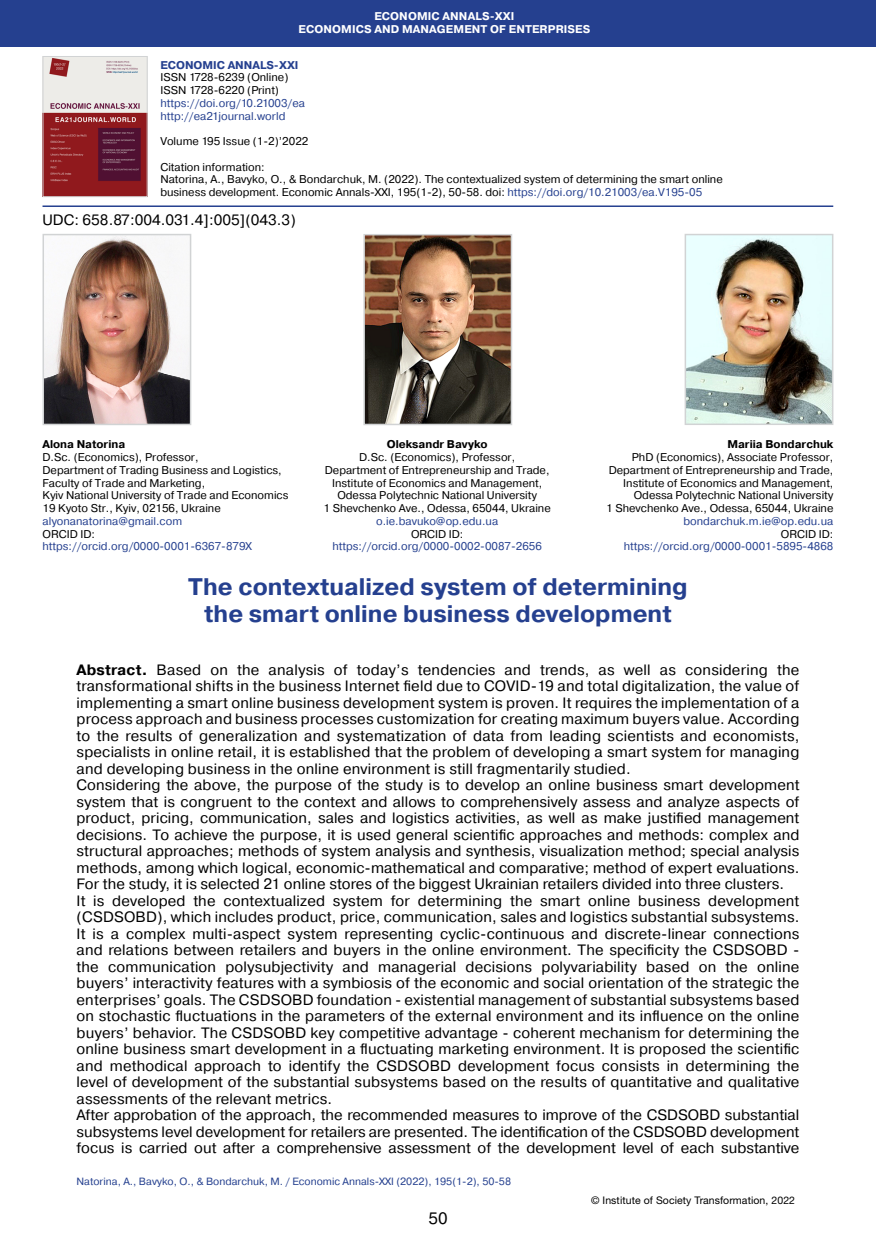
<style>
.page{position:relative;width:876px;height:1246px;background:#fff}
.page>*{position:absolute;margin:0;border:0;box-sizing:border-box;transform-origin:0 0}
.Заголовок_2019_2{font:700 24px "Pragmatica";color:#25408f}
.t1{font:16.5px "Pragmatica";color:#000}
.Анотация_2019{font:15px/16.5px "Pragmatica";letter-spacing:.005em;color:#000;text-align:justify}
.Посада_2016{font:11.25px/12.8px "Pragmatica";color:#000}
.Посада_2016-2{font:11.25px "Pragmatica";color:#25408f}
.Посада_2016-3{font:700 11.25px "Pragmatica";letter-spacing:.01em;color:#fff}
.Посада_2016-4{font:700 11.25px "Pragmatica";color:#000}
.Посада_2016-5{font:700 11.25px "Pragmatica";color:#25408f}
.Нижний_колонтитул_20{font:10.5px "Pragmatica";color:#25408f}
.t2{font:10.5px "Helvetica Neue LTW1 G";letter-spacing:.01em;color:#000}
.s1{color:#25408f}
.s2{font-weight:700}
</style>
<div class="page">
<div style="left:0;top:0;width:876px;height:47px;background:#25408f"></div>
<img style="left:45px;top:58px;width:101px;height:137px">
<div style="left:43px;top:56px;width:105px;height:141px;border:1px solid #d1d3d4"></div>
<hr style="left:43px;top:205px;width:790px;height:2px;background:#25408f">
<img style="left:688px;top:237px;width:142px;height:185px">
<div style="left:685px;top:234px;width:148px;height:191px;border:2px solid #d1d3d4"></div>
<img style="left:366px;top:237px;width:143px;height:185px">
<div style="left:363px;top:234px;width:149px;height:191px;border:2px solid #d1d3d4"></div>
<img style="left:46px;top:237px;width:142px;height:185px">
<div style="left:43px;top:234px;width:148px;height:191px;border:2px solid #d1d3d4"></div>
<p class="Посада_2016-3" style="left:374px;top:9px;width:142px">ECONOMIC ANNALS-XXI</p>
<p class="Посада_2016-3" style="left:298px;top:22px;width:293px">ECONOMICS AND MANAGEMENT OF ENTERPRISES</p>
<p class="Посада_2016-5" style="left:160px;top:57px;width:140px">ECONOMIC ANNALS-XXI</p>
<p class="Посада_2016" style="left:160px;top:71px;width:130px">ISSN 1728-6239 (Online)</p>
<p class="Посада_2016" style="left:160px;top:84px;width:120px">ISSN 1728-6220 (Print)</p>
<p class="Посада_2016-2" style="left:160px;top:96px;width:146px">https://doi.org/10.21003/ea</p>
<p class="Посада_2016-2" style="left:160px;top:109px;width:126px">http://ea21journal.world</p>
<p class="Посада_2016" style="left:160px;top:135px;width:150px">Volume 195 Issue (1-2)’2022</p>
<p class="Посада_2016" style="left:160px;top:161px;width:106px">Citation information:</p>
<p class="Посада_2016" style="left:160px;top:173px;width:564px">Natorina, A., Bavyko, O., &amp; Bondarchuk, M. (2022). The contextualized system of determining the smart online</p>
<p class="Посада_2016" style="left:160px;top:186px;width:543px">business development. Economic Annals-XXI, 195(1-2), 50-58. doi: <span class="s1">https://doi.org/10.21003/ea.V195-05</span></p>
<p class="Анотация_2019" style="left:43px;top:212px;width:255px">UDC: 658.87:004.031.4]:005](043.3)</p>
<p class="Посада_2016-4" style="left:43px;top:437px;width:84px">Alona Natorina</p>
<p class="Посада_2016" style="left:43px;top:451px;width:158px">D.Sc. (Economics), Professor,</p>
<p class="Посада_2016" style="left:43px;top:464px;width:241px">Department of Trading Business and Logistics,<br>Faculty of Trade and Marketing,</p>
<p class="Посада_2016" style="left:43px;top:489px;width:247px">Kyiv National University of Trade and Economics</p>
<p class="Посада_2016" style="left:43px;top:502px;width:180px">19 Kyoto Str., Kyiv, 02156, Ukraine</p>
<p class="Посада_2016-2" style="left:43px;top:514px;width:141px">alyonanatorina@gmail.com</p>
<p class="Посада_2016" style="left:43px;top:528px;width:54px">ORCID ID:</p>
<p class="Посада_2016-2" style="left:43px;top:539px;width:211px">https://orcid.org/0000-0001-6367-879X</p>
<p class="Посада_2016-4" style="left:387px;top:437px;width:102px">Oleksandr Bavyko</p>
<p class="Посада_2016" style="left:359px;top:451px;width:158px">D.Sc. (Economics), Professor,</p>
<p class="Посада_2016" style="left:325px;top:464px;width:226px">Department of Entrepreneurship and Trade,</p>
<p class="Посада_2016" style="left:332px;top:477px;width:212px">Institute of Economics and Management,</p>
<p class="Посада_2016" style="left:337px;top:489px;width:201px">Odessa Polytechnic National University</p>
<p class="Посада_2016" style="left:324px;top:502px;width:229px">1 Shevchenko Ave., Odessa, 65044, Ukraine</p>
<p class="Посада_2016-2" style="left:376px;top:514px;width:124px">o.ie.bavuko@op.edu.ua</p>
<p class="Посада_2016" style="left:411px;top:528px;width:54px">ORCID ID:</p>
<p class="Посада_2016-2" style="left:332px;top:539px;width:211px">https://orcid.org/0000-0002-0087-2656</p>
<p class="Посада_2016-4" style="left:727px;top:437px;width:108px">Marіia Bondarchuk</p>
<p class="Посада_2016" style="left:632px;top:451px;width:203px">PhD (Economics), Associate Professor,</p>
<p class="Посада_2016" style="left:609px;top:464px;width:226px;text-align:right">Department of Entrepreneurship and Trade,<br>Institute of Economics and Management,</p>
<p class="Посада_2016" style="left:634px;top:489px;width:201px">Odessa Polytechnic National University</p>
<p class="Посада_2016" style="left:606px;top:502px;width:229px">1 Shevchenko Ave., Odessa, 65044, Ukraine</p>
<p class="Посада_2016-2" style="left:683px;top:514px;width:151px">bondarchuk.m.ie@op.edu.ua</p>
<p class="Посада_2016" style="left:781px;top:528px;width:54px">ORCID ID:</p>
<p class="Посада_2016-2" style="left:624px;top:539px;width:211px">https://orcid.org/0000-0001-5895-4868</p>
<p class="Заголовок_2019_2" style="left:188px;top:571px;width:501px">The contextualized system of determining</p>
<p class="Заголовок_2019_2" style="left:204px;top:598px;width:469px">the smart online business development</p>
<p class="Анотация_2019" style="left:77px;top:662px;width:724px"><span class="s2">Abstract.</span> Based on the analysis of today’s tendencies and trends, as well as considering the transformational shifts in the business Internet field due to COVID-19 and total digitalization, the value of implementing a smart online business development system is proven. It requires the implementation of a process approach and business processes customization for creating maximum buyers value. According to the results of generalization and systematization of data from leading scientists and economists, specialists in online retail, it is established that the problem of developing a smart system for managing and developing business in the online environment is still fragmentarily studied.</p>
<p class="Анотация_2019" style="left:77px;top:777px;width:724px">Considering the above, the purpose of the study is to develop an online business smart development system that is congruent to the context and allows to comprehensively assess and analyze aspects of product, pricing, communication, sales and logistics activities, as well as make justified management decisions. To achieve the purpose, it is used general scientific approaches and methods: complex and structural approaches; methods of system analysis and synthesis, visualization method; special analysis methods, among which logical, economic-mathematical and comparative; method of expert evaluations.<br>For the study, it is selected 21 online stores of the biggest Ukrainian retailers divided into three clusters.</p>
<p class="Анотация_2019" style="left:77px;top:893px;width:724px">It is developed the contextualized system for determining the smart online business development (CSDSOBD), which includes product, price, communication, sales and logistics substantial subsystems.<br>It is a complex multi-aspect system representing cyclic-continuous and discrete-linear connections and relations between retailers and buyers in the online environment. The specificity the CSDSOBD - the communication polysubjectivity and managerial decisions polyvariability based on the online buyers’ interactivity features with a symbiosis of the economic and social orientation of the strategic the enterprises’ goals. The CSDSOBD foundation - existential management of substantial subsystems based on stochastic fluctuations in the parameters of the external environment and its influence on the online buyers’ behavior. The CSDSOBD key competitive advantage - coherent mechanism for determining the online business smart development in a fluctuating marketing environment. It is proposed the scientific and methodical approach to identify the CSDSOBD development focus consists in determining the level of development of the substantial subsystems based on the results of quantitative and qualitative assessments of the relevant metrics.</p>
<p class="Анотация_2019" style="left:77px;top:1107px;width:724px">After approbation of the approach, the recommended measures to improve of the CSDSOBD substantial subsystems level development for retailers are presented. The identification of the CSDSOBD development focus is carried out after a comprehensive assessment of the development level of each substantive</p>
<p class="Нижний_колонтитул_20" style="left:77px;top:1174px;width:436px">Natorina, A., Bavyko, O., &amp; Bondarchuk, M. / Economic Annals-XXI (2022), 195(1-2), 50-58</p>
<p class="t1" style="left:428px;top:1208px;width:21px">50</p>
<p class="t2" style="left:591px;top:1193px;width:206px">© Institute of Society Transformation, 2022</p>
</div>
